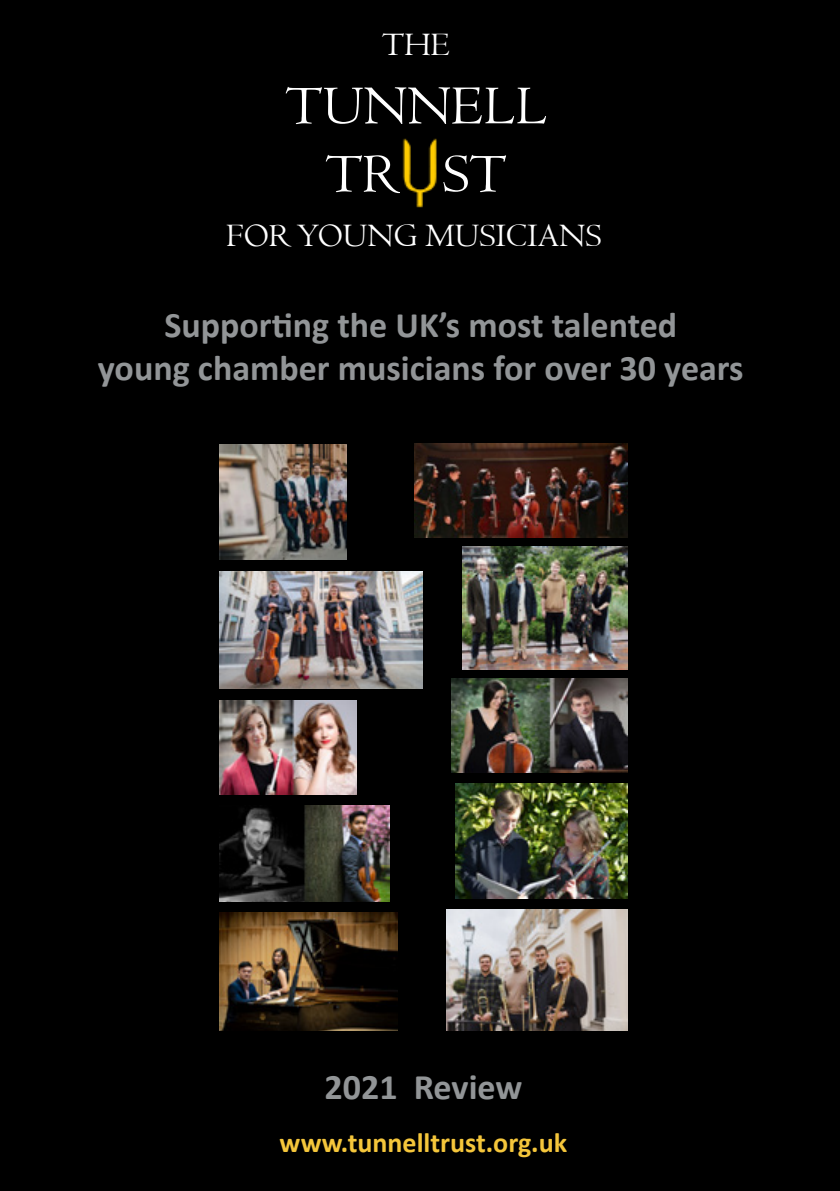
<style>
.page{position:relative;width:840px;height:1191px;background:#fff}
.page>*{position:absolute;margin:0;border:0;box-sizing:border-box;transform-origin:0 0}
.t1{font:56.8px/68px "Centaur";color:#fff;text-align:center}
.t2{font:700 36px/43.2px "Calibri";color:#929597;text-align:center}
.t3{font:34px "Centaur";color:#fff}
.t4{font:700 28px "Calibri";color:#f5c63b}
</style>
<div class="page">
<div style="left:0;top:0;width:839px;height:1191px;background:#000"></div>
<img style="left:451px;top:678px;width:176px;height:94px">
<img style="left:414px;top:444px;width:213px;height:93px">
<img style="left:462px;top:546px;width:165px;height:123px">
<img style="left:446px;top:909px;width:181px;height:121px">
<img style="left:455px;top:783px;width:172px;height:115px">
<img style="left:219px;top:700px;width:137px;height:94px">
<img style="left:219px;top:912px;width:178px;height:118px">
<img style="left:219px;top:805px;width:170px;height:97px">
<img style="left:219px;top:571px;width:203px;height:117px">
<img style="left:219px;top:444px;width:127px;height:115px">
<img style="left:402px;top:138px;width:35px;height:70px">
<p class="t3" style="left:381px;top:24px;width:70px">THE</p>
<h1 class="t1" style="left:285px;top:71px;width:263px">TUNNELL<br>TR ST</h1>
<p class="t3" style="left:226px;top:215px;width:376px">FOR YOUNG MUSICIANS</p>
<p class="t2" style="left:98px;top:302px;width:647px">Supporting the UK’s most talented<br>young chamber musicians for over 30 years</p>
<p class="t2" style="left:324px;top:1064px;width:199px">2021 Review</p>
<p class="t4" style="left:279px;top:1122px;width:289px">www.tunnelltrust.org.uk</p>
</div>
